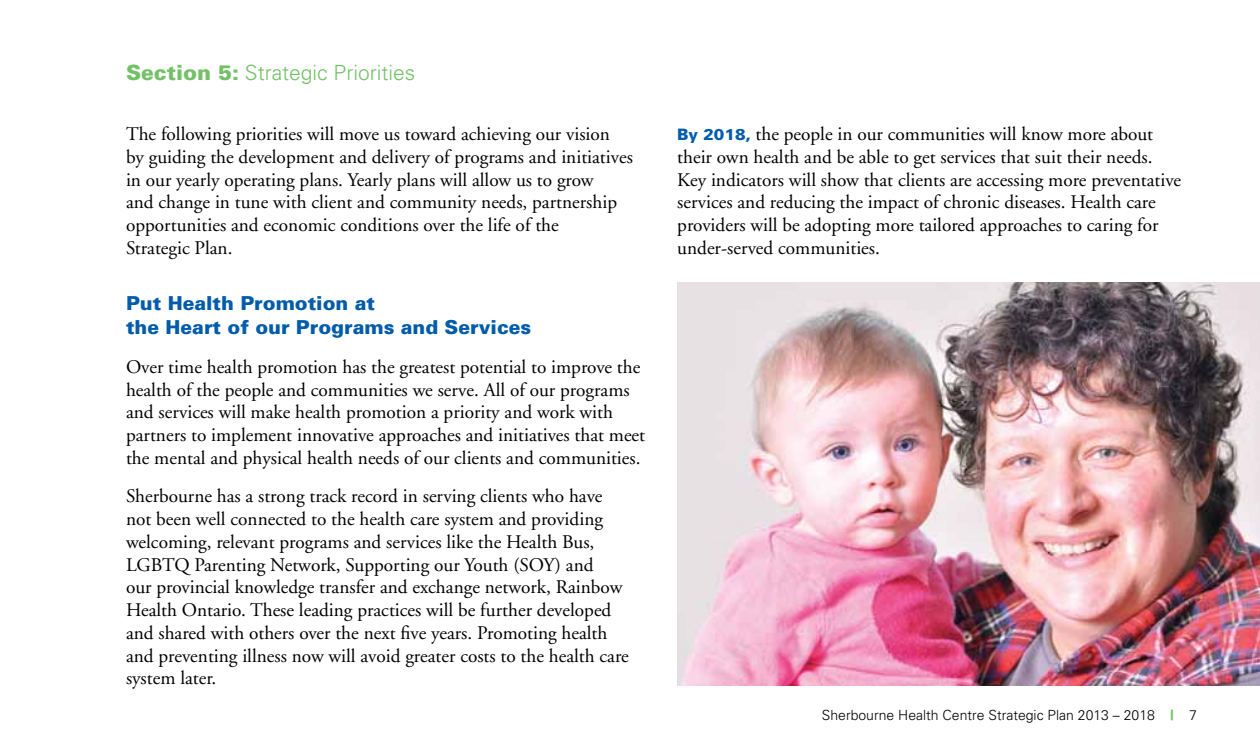
<style>
.page{position:relative;width:1260px;height:756px;background:#fff}
.page>*{position:absolute;margin:0;border:0;box-sizing:border-box;transform-origin:0 0}
.t1{font:300 21px "Univers";color:#73c167}
.t2{font:19.25px/22.8px "Adobe Garamond";color:#000}
.t3{font:900 19.25px/24.5px "Univers";color:#005cab}
.t4{font:300 14px "Univers";color:#000}
.s1{font-weight:900}
.s2{font-family:"Univers";font-weight:900;font-size:15.75px;color:#005cab}
.s3{font-weight:900;color:#73c167}
</style>
<div class="page">
<img style="left:677px;top:282px;width:583px;height:403px">
<p class="t1" style="left:126px;top:60px;width:291px"><span class="s1">Section 5:</span> Strategic Priorities</p>
<p class="t2" style="left:126px;top:123px;width:508px">The following priorities will move us toward achieving our vision<br>by guiding the development and delivery of programs and initiatives in our yearly operating plans. Yearly plans will allow us to grow<br>and change in tune with client and community needs, partnership opportunities and economic conditions over the life of the<br>Strategic Plan.</p>
<p class="t3" style="left:126px;top:290px;width:407px">Put Health Promotion at<br>the Heart of our Programs and Services</p>
<p class="t2" style="left:126px;top:356px;width:521px">Over time health promotion has the greatest potential to improve the health of the people and communities we serve. All of our programs and services will make health promotion a priority and work with partners to implement innovative approaches and initiatives that meet the mental and physical health needs of our clients and communities.</p>
<p class="t2" style="left:126px;top:485px;width:504px">Sherbourne has a strong track record in serving clients who have not been well connected to the health care system and providing welcoming, relevant programs and services like the Health Bus, LGBTQ Parenting Network, Supporting our Youth (SOY) and<br>our provincial knowledge transfer and exchange network, Rainbow Health Ontario. These leading practices will be further developed and shared with others over the next five years. Promoting health and preventing illness now will avoid greater costs to the health care system later.</p>
<p class="t2" style="left:677px;top:123px;width:505px"><span class="s2">By 2018,</span> the people in our communities will know more about their own health and be able to get services that suit their needs.<br>Key indicators will show that clients are accessing more preventative services and reducing the impact of chronic diseases. Health care providers will be adopting more tailored approaches to caring for under-served communities.</p>
<p class="t4" style="left:822px;top:707px;width:377px">Sherbourne Health Centre Strategic Plan 2013 – 2018 <span class="s3">|</span> 7</p>
</div>
